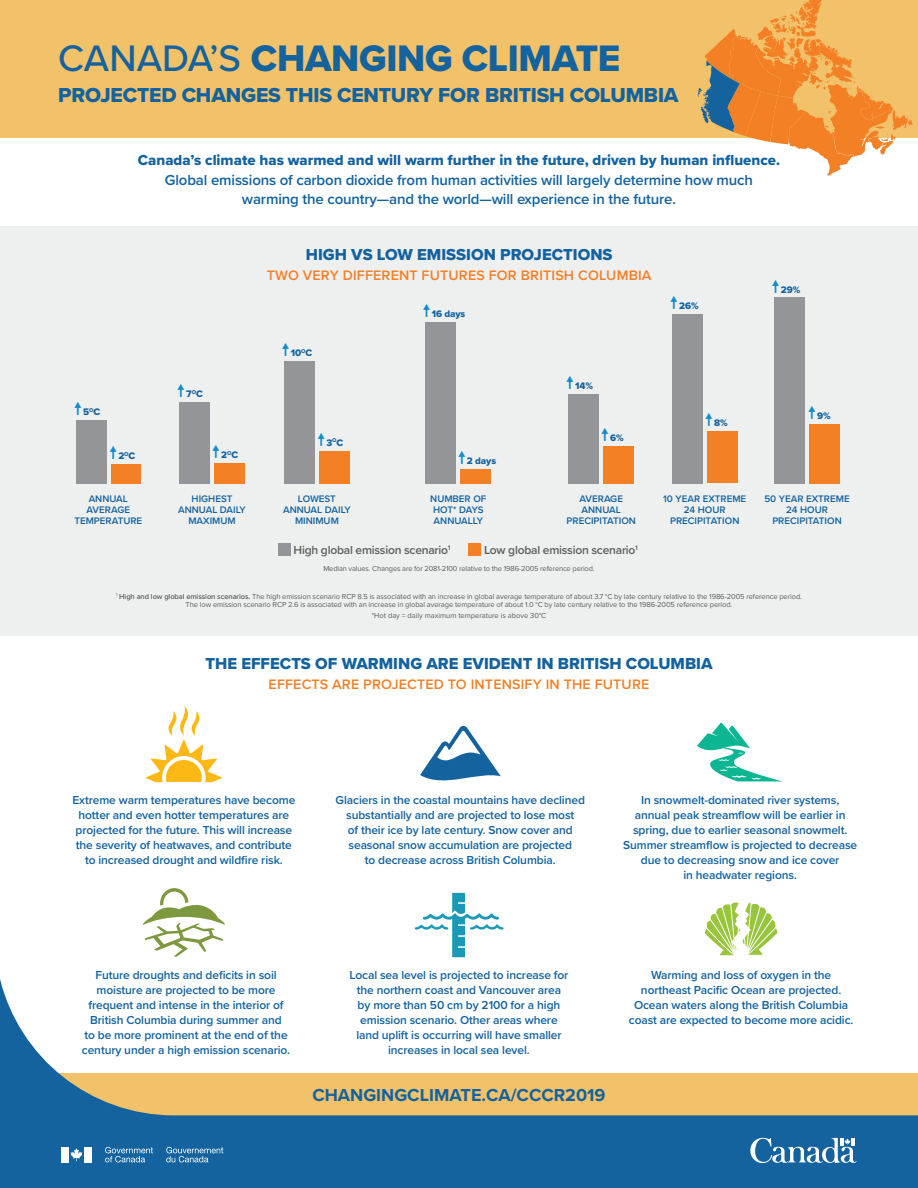
<style>
.page{position:relative;width:918px;height:1188px;background:#fff}
.page>*{position:absolute;margin:0;border:0;box-sizing:border-box;transform-origin:0 0}
.t1{font:38.25px "Proxima Nova Extrabld";letter-spacing:-.01em;color:#14629e}
.t2{font:21px "Proxima Nova Extrabld";letter-spacing:-.01em;color:#14629e}
.t3{font:700 18px "Proxima Nova";color:#14629e}
.t4{font:16.5px "Proxima Nova Extrabld";color:#14629e}
.t5{font:600 15px/19.5px "Proxima Nova";letter-spacing:-.01em;color:#14629e;text-align:center}
.t6{font:15px "Proxima Nova Extrabld";color:#14629e}
.t7{font:600 14.25px "Proxima Nova";letter-spacing:.01em;color:#f48026}
.t8{font:600 12px/15px "Proxima Nova";letter-spacing:-.01em;color:#14629e;text-align:center}
.t9{font:600 12px "Proxima Nova";letter-spacing:-.02em;color:#585f5c}
.t10{font:600 9.9px/11.1px "Proxima Nova";color:#14629e;text-align:center}
.t11{font:9.9px "Proxima Nova Extrabld";letter-spacing:-.01em;color:#14629e}
.t12{font:7.5px/8.2px "Proxima Nova";letter-spacing:-.01em;color:#585f5c;text-align:center}
.t13{font:600 7.05px "Proxima Nova";color:#585f5c}
.s1{font-family:"Proxima Nova";font-weight:500}
.s2{font-weight:600}
</style>
<div class="page">
<div style="left:0;top:227px;width:918px;height:409px;background:#eef0f0"></div>
<div style="left:0;top:0;width:918px;height:138px;background:#f1c26a"></div>
<svg style="left:698px;top:0;width:214px;height:176px"></svg>
<svg style="left:0;top:979px;width:918px;height:209px"></svg>
<div style="left:76px;top:420px;width:30px;height:63px;background:#939598"></div>
<div style="left:111px;top:464px;width:30px;height:19px;background:#f48026"></div>
<div style="left:179px;top:402px;width:31px;height:81px;background:#939598"></div>
<div style="left:215px;top:463px;width:30px;height:20px;background:#f48026"></div>
<div style="left:284px;top:361px;width:31px;height:122px;background:#939598"></div>
<div style="left:319px;top:451px;width:30px;height:32px;background:#f48026"></div>
<div style="left:426px;top:322px;width:30px;height:161px;background:#939598"></div>
<div style="left:461px;top:469px;width:30px;height:14px;background:#f48026"></div>
<div style="left:569px;top:394px;width:30px;height:89px;background:#939598"></div>
<div style="left:604px;top:446px;width:30px;height:37px;background:#f48026"></div>
<div style="left:672px;top:314px;width:30px;height:169px;background:#939598"></div>
<div style="left:707px;top:431px;width:30px;height:52px;background:#f48026"></div>
<div style="left:774px;top:297px;width:30px;height:186px;background:#939598"></div>
<div style="left:810px;top:424px;width:30px;height:59px;background:#f48026"></div>
<div style="left:468px;top:543px;width:13px;height:13px;background:#f48026"></div>
<div style="left:278px;top:543px;width:13px;height:13px;background:#939598"></div>
<svg style="left:750px;top:1138px;width:107px;height:25px"></svg>
<svg style="left:71px;top:1148px;width:11px;height:13px"></svg>
<div style="left:61px;top:1147px;width:8px;height:15px;background:#fff"></div>
<div style="left:84px;top:1147px;width:8px;height:15px;background:#fff"></div>
<svg style="left:105px;top:1147px;width:48px;height:15px"></svg>
<svg style="left:166px;top:1147px;width:57px;height:15px"></svg>
<svg style="left:146px;top:706px;width:76px;height:76px"></svg>
<svg style="left:705px;top:902px;width:72px;height:53px"></svg>
<svg style="left:415px;top:893px;width:89px;height:64px"></svg>
<svg style="left:697px;top:723px;width:84px;height:58px"></svg>
<svg style="left:420px;top:726px;width:81px;height:55px"></svg>
<svg style="left:143px;top:888px;width:82px;height:69px"></svg>
<h3 class="t1" style="left:58px;top:30px;width:564px"><span class="s1">CANADA’S</span> CHANGING CLIMATE</h3>
<h3 class="t2" style="left:58px;top:79px;width:622px">PROJECTED CHANGES THIS CENTURY FOR BRITISH COLUMBIA</h3>
<h3 class="t6" style="left:138px;top:149px;width:644px">Canada’s climate has warmed and will warm further in the future, driven by human influence.</h3>
<h3 class="t5" style="left:165px;top:170px;width:590px">Global emissions of carbon dioxide from human activities will largely determine how much warming the country—and the world—will experience in the future.</h3>
<h3 class="t4" style="left:306px;top:242px;width:308px">HIGH VS LOW EMISSION PROJECTIONS</h3>
<h3 class="t7" style="left:267px;top:264px;width:386px">TWO VERY DIFFERENT FUTURES FOR BRITISH COLUMBIA</h3>
<h3 class="t11" style="left:781px;top:282px;width:21px">29%</h3>
<h3 class="t11" style="left:432px;top:307px;width:35px">16 days</h3>
<h3 class="t11" style="left:679px;top:298px;width:21px">26%</h3>
<h3 class="t11" style="left:291px;top:345px;width:23px">10<sup>O</sup>C</h3>
<h3 class="t11" style="left:186px;top:386px;width:18px">7<sup>O</sup>C</h3>
<h3 class="t11" style="left:575px;top:378px;width:19px">14%</h3>
<h3 class="t11" style="left:83px;top:405px;width:19px">5<sup>O</sup>C</h3>
<h3 class="t11" style="left:714px;top:416px;width:15px">8%</h3>
<h3 class="t11" style="left:817px;top:408px;width:15px">9%</h3>
<h3 class="t11" style="left:326px;top:435px;width:18px">3<sup>O</sup>C</h3>
<h3 class="t11" style="left:610px;top:431px;width:15px">6%</h3>
<h3 class="t11" style="left:118px;top:448px;width:19px">2<sup>O</sup>C</h3>
<h3 class="t10" style="left:74px;top:493px;width:69px">ANNUAL<br>AVERAGE<br>TEMPERATURE</h3>
<h3 class="t11" style="left:221px;top:447px;width:19px">2<sup>O</sup>C</h3>
<h3 class="t10" style="left:178px;top:493px;width:69px">HIGHEST<br>ANNUAL DAILY<br>MAXIMUM</h3>
<h3 class="t10" style="left:283px;top:493px;width:69px">LOWEST<br>ANNUAL DAILY<br>MINIMUM</h3>
<h3 class="t11" style="left:467px;top:453px;width:31px">2 days</h3>
<h3 class="t10" style="left:430px;top:493px;width:58px;text-align:left">NUMBER OF<br>HOT* DAYS<br>ANNUALLY</h3>
<h3 class="t10" style="left:567px;top:493px;width:71px">AVERAGE<br>ANNUAL<br>PRECIPITATION</h3>
<h3 class="t10" style="left:663px;top:493px;width:85px">10 YEAR EXTREME<br>24 HOUR<br>PRECIPITATION</h3>
<h3 class="t10" style="left:764px;top:493px;width:87px">50 YEAR EXTREME<br>24 HOUR<br>PRECIPITATION</h3>
<h3 class="t9" style="left:294px;top:541px;width:158px">High global emission scenario<sup>1</sup></h3>
<h3 class="t13" style="left:635px;top:543px;width:4px">1</h3>
<h3 class="t9" style="left:484px;top:541px;width:153px">Low global emission scenario</h3>
<h3 class="t12" style="left:323px;top:564px;width:273px">Median values. Changes are for 2081-2100 relative to the 1986-2005 reference period.</h3>
<h3 class="t12" style="left:116px;top:592px;width:687px"><sup>1</sup> <span class="s2">High and low global emission scenarios.</span> The high emission scenario RCP 8.5 is associated with an increase in global average temperature of about 3.7 °C by late century relative to the 1986-2005 reference period.<br>The low emission scenario RCP 2.6 is associated with an increase in global average temperature of about 1.0 °C by late century relative to the 1986-2005 reference period.</h3>
<h3 class="t12" style="left:372px;top:611px;width:176px">*Hot day = daily maximum temperature is above 30°C</h3>
<h3 class="t4" style="left:205px;top:651px;width:509px">THE EFFECTS OF WARMING ARE EVIDENT IN BRITISH COLUMBIA</h3>
<h3 class="t7" style="left:269px;top:673px;width:382px">EFFECTS ARE PROJECTED TO INTENSIFY IN THE FUTURE</h3>
<h3 class="t8" style="left:72px;top:792px;width:224px">Extreme warm temperatures have become hotter and even hotter temperatures are projected for the future. This will increase the severity of heatwaves, and contribute to increased drought and wildfire risk.</h3>
<h3 class="t8" style="left:336px;top:792px;width:251px">Glaciers in the coastal mountains have declined substantially and are projected to lose most<br>of their ice by late century. Snow cover and seasonal snow accumulation are projected<br>to decrease across British Columbia.</h3>
<h3 class="t8" style="left:623px;top:792px;width:236px">In snowmelt-dominated river systems, annual peak streamflow will be earlier in spring, due to earlier seasonal snowmelt.<br>Summer streamflow is projected to decrease due to decreasing snow and ice cover<br>in headwater regions.</h3>
<h3 class="t8" style="left:82px;top:967px;width:210px">Future droughts and deficits in soil moisture are projected to be more frequent and intense in the interior of British Columbia during summer and<br>to be more prominent at the end of the century under a high emission scenario.</h3>
<h3 class="t8" style="left:350px;top:967px;width:220px">Local sea level is projected to increase for the northern coast and Vancouver area by more than 50 cm by 2100 for a high emission scenario. Other areas where land uplift is occurring will have smaller increases in local sea level.</h3>
<h3 class="t3" style="left:312px;top:1082px;width:295px">CHANGINGCLIMATE.CA/CCCR2019</h3>
<h3 class="t8" style="left:629px;top:967px;width:226px">Warming and loss of oxygen in the northeast Pacific Ocean are projected.<br>Ocean waters along the British Columbia coast are expected to become more acidic.</h3>
</div>
